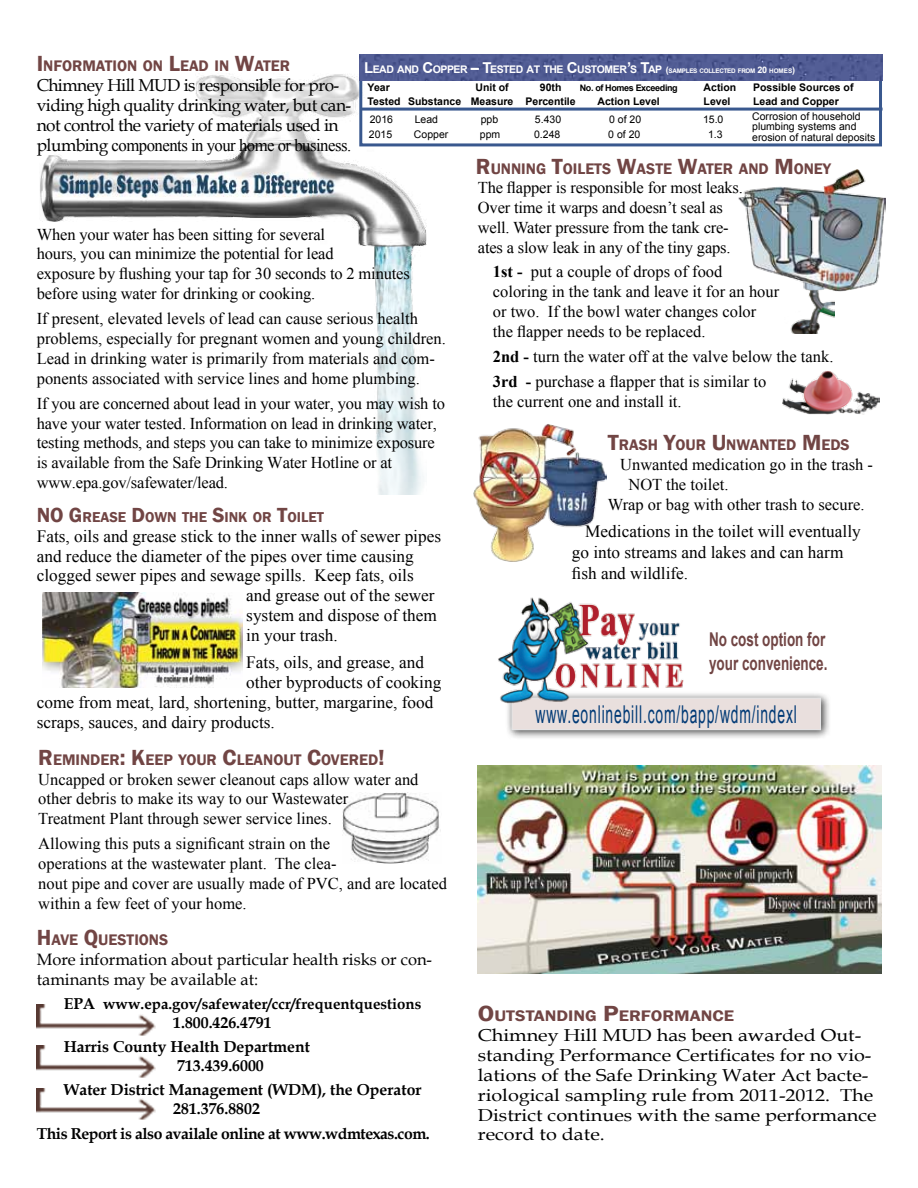
<style>
.page{position:relative;width:918px;height:1188px;background:#fff}
.page>*{position:absolute;margin:0;border:0;box-sizing:border-box;transform-origin:0 0}
.t1{font:24.6px "Arial";letter-spacing:.06em;color:#003975;scale:.56 1}
.t2{font:700 19.05px/23.2px "Arial";color:#714544;scale:.71 1}
.t3{font:17.25px/20.7px "Times New Roman";color:#000}
.t4{font:17.25px/19.8px "Book Antiqua";color:#000;scale:1.15 1}
.t5{font:17.25px/19.8px "Book Antiqua";letter-spacing:-.03em;color:#000}
.t6{font:17.25px "Times New Roman";letter-spacing:-.03em;color:#000}
.t7{font:16.5px/19.8px "Times New Roman";color:#000}
.t8{font:16.5px/19.8px "Book Antiqua";color:#000}
.t9{font:600 15.75px "Franklin Gothic";color:#714544}
.t10{font:700 15.75px/24.3px "Book Antiqua";color:#000}
.t11{font:700 15.75px/24.3px "Book Antiqua";letter-spacing:-.03em;color:#000}
.t12{font:600 15.75px "Franklin Gothic";color:#714544;scale:1.15 1}
.t13{font:700 15px "Book Antiqua";color:#000}
.t14{font:600 14.7px "Franklin Gothic";color:#714544}
.t15{font:10.5px/10.5px "Arial";color:#000}
.t16{font:700 10.5px "Arial";color:#000}
.t17{font:700 10.5px "Arial";letter-spacing:-.045em;color:#fff}
.t18{font:700 9px "Arial";letter-spacing:-.04em;color:#000}
.s1{font-size:22.5px}
.s2{font-family:"Book Antiqua"}
.s3{font-size:15px}
.s4{font-size:9px}
.s5{font-size:6.3px}
.s6{font-size:21px}
.s7{font-size:15.75px}
.s8{font-weight:700}
</style>
<div class="page">
<img style="left:40px;top:74px;width:387px;height:420px">
<div style="left:359px;top:54px;width:523px;height:92px;border:3px solid #39588e"></div>
<hr style="left:362px;top:108px;width:521px;height:3px;background:#39588e">
<img style="left:359px;top:54px;width:523px;height:27px">
<img style="left:37px;top:1004px;width:119px;height:32px">
<img style="left:37px;top:1046px;width:119px;height:32px">
<img style="left:37px;top:1088px;width:119px;height:32px">
<img style="left:342px;top:793px;width:99px;height:71px">
<img style="left:473px;top:424px;width:133px;height:138px">
<img style="left:790px;top:292px;width:45px;height:41px">
<img style="left:783px;top:371px;width:97px;height:43px">
<img style="left:738px;top:169px;width:148px;height:123px">
<img style="left:478px;top:766px;width:403px;height:208px">
<img style="left:42px;top:593px;width:201px;height:95px">
<div style="left:505px;top:692px;width:327px;height:49px;background:#000;opacity:.75"></div>
<div style="left:512px;top:698px;width:309px;height:32px;background:#e9dfdd"></div>
<img style="left:498px;top:597px;width:188px;height:107px">
<p class="t9" style="left:37px;top:56px;width:255px"><span class="s1">I</span> NFORMATION ON <span class="s1">L</span>EAD IN <span class="s1">W</span>ATER</p>
<p class="t5" style="left:37px;top:75px;width:316px">Chimney Hill MUD is responsible for pro&shy;viding high quality drinking water, but can&shy;not control the variety of materials used in</p>
<p class="t6" style="left:37px;top:133px;width:316px"><span class="s2">plumbing</span> components in your home or business.</p>
<p class="t17" style="left:364px;top:62px;width:433px"><span class="s3">L</span>EAD AND <span class="s3">C</span>OPPER <span class="s3">– T</span>ESTED AT THE <span class="s3">C</span>USTOMER<span class="s3">’</span>S <span class="s3">T</span>AP <span class="s4">(</span><span class="s5">SAMPLES COLLECTED FROM</span> <span class="s4">20</span> <span class="s5">HOMES</span><span class="s4">)</span></p>
<p class="t16" style="left:368px;top:80px;width:24px">Year</p>
<p class="t16" style="left:476px;top:80px;width:35px">Unit of</p>
<p class="t16" style="left:540px;top:80px;width:23px">90th</p>
<p class="t18" style="left:580px;top:82px;width:99px">No. of Homes Exceeding</p>
<p class="t16" style="left:704px;top:80px;width:34px">Action</p>
<p class="t16" style="left:753px;top:80px;width:102px">Possible Sources of</p>
<p class="t16" style="left:368px;top:95px;width:210px">Tested Substance Measure Percentile</p>
<p class="t16" style="left:597px;top:95px;width:64px">Action Level</p>
<p class="t16" style="left:704px;top:95px;width:28px">Level</p>
<p class="t16" style="left:753px;top:95px;width:87px">Lead and Copper</p>
<p class="t15" style="left:370px;top:114px;width:25px">2016</p>
<p class="t15" style="left:415px;top:114px;width:25px">Lead</p>
<p class="t15" style="left:481px;top:114px;width:19px">ppb</p>
<p class="t15" style="left:535px;top:114px;width:28px">5.430</p>
<p class="t15" style="left:609px;top:114px;width:34px">0 of 20</p>
<p class="t15" style="left:703px;top:114px;width:22px">15.0</p>
<p class="t15" style="left:369px;top:130px;width:25px">2015</p>
<p class="t15" style="left:414px;top:130px;width:36px">Copper</p>
<p class="t15" style="left:480px;top:130px;width:22px">ppm</p>
<p class="t15" style="left:534px;top:130px;width:28px">0.248</p>
<p class="t15" style="left:608px;top:130px;width:34px">0 of 20</p>
<p class="t15" style="left:708px;top:130px;width:16px">1.3</p>
<p class="t15" style="left:752px;top:111px;width:125px">Corrosion of household plumbing systems and erosion of natural deposits</p>
<p class="t9" style="left:476px;top:159px;width:358px"><span class="s1">R</span>UNNING <span class="s1">T</span>OILETS <span class="s1">W</span>ASTE <span class="s1">W</span>ATER AND <span class="s1">M</span>ONEY</p>
<p class="t7" style="left:37px;top:224px;width:375px">When your water has been sitting for several<br>hours, you can minimize the potential for lead<br>exposure by flushing your tap for 30 seconds to 2 minutes before using water for drinking or cooking.</p>
<p class="t7" style="left:37px;top:309px;width:411px">If present, elevated levels of lead can cause serious health problems, especially for pregnant women and young children.<br>Lead in drinking water is primarily from materials and com&shy;ponents associated with service lines and home plumbing.</p>
<p class="t7" style="left:37px;top:393px;width:410px">If you are concerned about lead in your water, you may wish to have your water tested. Information on lead in drinking water, testing methods, and steps you can take to minimize exposure is available from the Safe Drinking Water Hotline or at www.epa.gov/safewater/lead.</p>
<p class="t14" style="left:37px;top:508px;width:289px"><span class="s6">NO G</span>REASE <span class="s6">D</span>OWN THE <span class="s6">S</span>INK OR <span class="s6">T</span>OILET</p>
<p class="t3" style="left:37px;top:525px;width:406px">Fats, oils and grease stick to the inner walls of sewer pipes</p>
<p class="t3" style="left:37px;top:545px;width:379px">and reduce the diameter of the pipes over time causing</p>
<p class="t3" style="left:37px;top:565px;width:379px">clogged sewer pipes and sewage spills. Keep fats, oils</p>
<p class="t3" style="left:246px;top:585px;width:190px">and grease out of the sewer</p>
<p class="t3" style="left:246px;top:605px;width:192px">system and dispose of them</p>
<p class="t3" style="left:246px;top:625px;width:93px">in your trash.</p>
<p class="t3" style="left:246px;top:652px;width:179px">Fats, oils, and grease, and</p>
<p class="t3" style="left:246px;top:672px;width:196px">other byproducts of cooking</p>
<p class="t3" style="left:37px;top:692px;width:398px">come from meat, lard, shortening, butter, margarine, food</p>
<p class="t3" style="left:37px;top:711px;width:240px">scraps, sauces, and dairy products.</p>
<p class="t9" style="left:38px;top:750px;width:348px"><span class="s1">R</span> EMINDER<span class="s1">: K</span>EEP YOUR <span class="s1">C</span>LEANOUT <span class="s1">C</span>OVERED<span class="s1">!</span></p>
<p class="t7" style="left:38px;top:769px;width:382px">Uncapped or broken sewer cleanout caps allow water and other debris to make its way to our Wastewater<br>Treatment Plant through sewer service lines.</p>
<p class="t7" style="left:38px;top:834px;width:410px">Allowing this puts a significant strain on the<br>operations at the wastewater plant. The clea-<br>nout pipe and cover are usually made of PVC, and are located within a few feet of your home.</p>
<p class="t9" style="left:37px;top:930px;width:133px"><span class="s1">H</span>AVE <span class="s1">Q</span>UESTIONS</p>
<p class="t8" style="left:37px;top:949px;width:397px">More information about particular health risks or con&shy;taminants may be available at:</p>
<p class="t13" style="left:64px;top:994px;width:359px"><span class="s7">EPA</span> www.epa.gov/safewater/ccr/frequentquestions</p>
<p class="t10" style="left:64px;top:1010px;width:248px;text-indent:110px">1.800.426.4791<br>Harris County Health Department</p>
<p class="t10" style="left:64px;top:1053px;width:359px;text-indent:113px">713.439.6000<br>Water District Management (WDM), the Operator</p>
<p class="t11" style="left:37px;top:1097px;width:395px;text-indent:137px">281.376.8802<br>This Report is also availale online at www.wdmtexas.com.</p>
<p class="t7" style="left:478px;top:178px;width:267px">The flapper is responsible for most leaks.<br>Over time it warps and doesn’t seal as well. Water pressure from the tank cre&shy;ates a slow leak in any of the tiny gaps.</p>
<p class="t7" style="left:493px;top:262px;width:288px"><span class="s8">1st -</span> put a couple of drops of food coloring in the tank and leave it for an hour or two. If the bowl water changes color the flapper needs to be replaced.</p>
<p class="t7" style="left:493px;top:343px;width:342px;line-height:25.2px"><span class="s8">2nd -</span> turn the water off at the valve below the tank.<br><span class="s8">3rd -</span> purchase a flapper that is similar to</p>
<p class="t7" style="left:493px;top:391px;width:190px">the current one and install it.</p>
<p class="t9" style="left:608px;top:435px;width:243px"><span class="s1">T</span>RASH <span class="s1">Y</span>OUR <span class="s1">U</span> NWANTED <span class="s1">M</span> EDS</p>
<p class="t7" style="left:620px;top:454px;width:254px">Unwanted medication go in the trash -</p>
<p class="t7" style="left:628px;top:474px;width:102px">NOT the toilet.</p>
<p class="t7" style="left:608px;top:494px;width:258px">Wrap or bag with other trash to secure.</p>
<p class="t3" style="left:572px;top:521px;width:291px;text-indent:14px">Medications in the toilet will eventually go into streams and lakes and can harm fish and wildlife.</p>
<p class="t2" style="left:709px;top:629px;width:168px">No cost option for your convenience.</p>
<h1 class="t1" style="left:536px;top:698px;width:468px">www.eonlinebill.com/bapp/wdm/indexl</h1>
<p class="t12" style="left:478px;top:1006px;width:224px"><span class="s1">O</span>UTSTANDING <span class="s1">P</span>ERFORMANCE</p>
<p class="t4" style="left:478px;top:1025px;width:348px">Chimney Hill MUD has been awarded Out&shy;standing Performance Certificates for no vio&shy;lations of the Safe Drinking Water Act bacte&shy;riological sampling rule from 2011‑2012. The District continues with the same performance record to date.</p>
</div>
